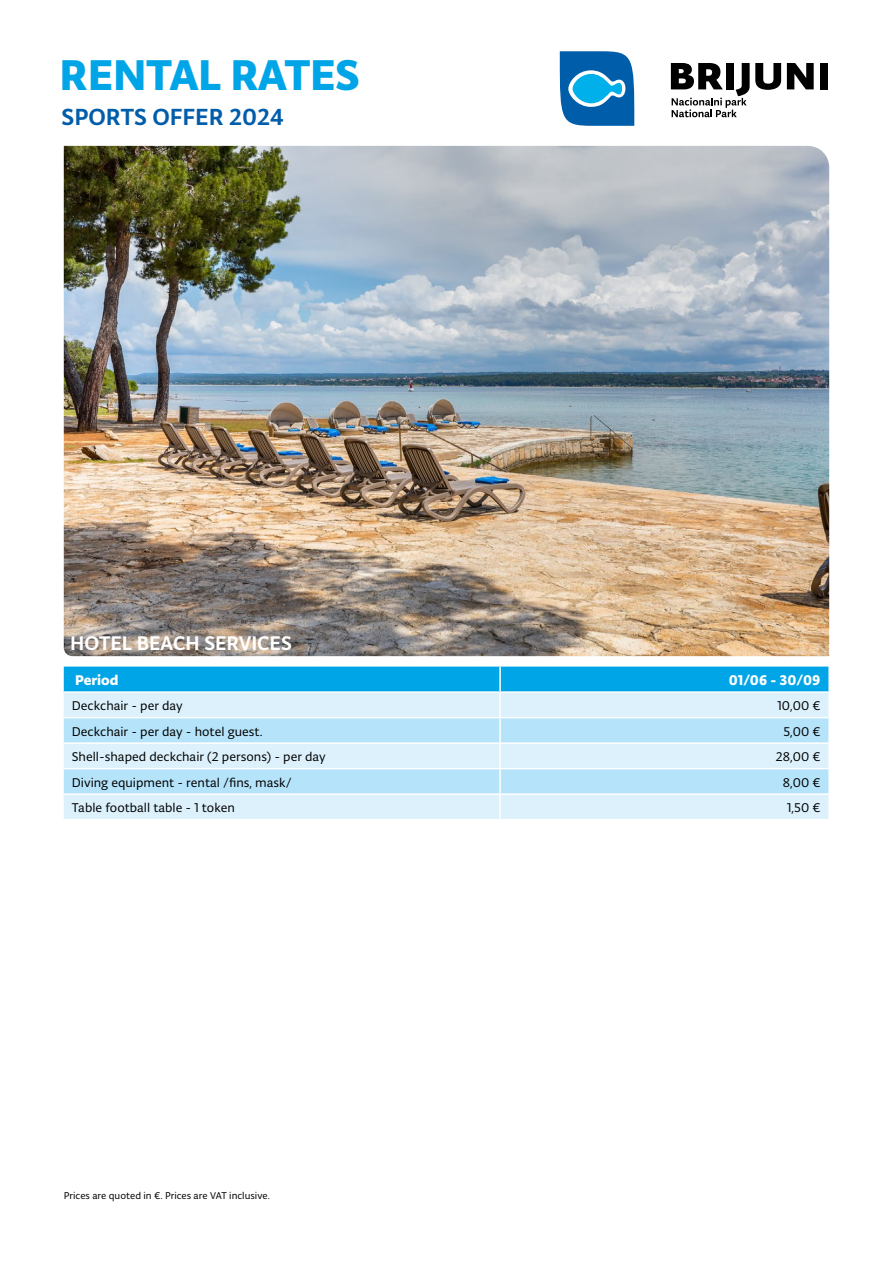
<style>
.page{position:relative;width:893px;height:1263px;background:#fff}
.page>*{position:absolute;margin:0;border:0;box-sizing:border-box;transform-origin:0 0}
.t1{font:700 45.9px "Typonine Sans Pro";color:#00a5e8}
.t2{font:500 24.9px "Typonine Sans Pro";color:#005daa}
.t3{font:500 21px "Typonine Sans Pro";color:#fff}
.t4{font:700 15px "Typonine Sans Pro";color:#fff}
.t5{font:13.5px "Typonine Sans Pro Normal";color:#000}
.t6{font:10.5px "Typonine Sans Pro Normal";color:#000}
</style>
<div class="page">
<img style="left:64px;top:146px;width:765px;height:510px">
<svg style="left:559px;top:51px;width:269px;height:75px"></svg>
<div style="left:64px;top:666px;width:764px;height:25px;background:#00a5e8"></div>
<div style="left:64px;top:693px;width:764px;height:126px;background:#dcf1fc"></div>
<svg style="left:64px;top:718px;width:764px;height:75px;background:#c2e7fa"></svg>
<hr style="left:499px;top:666px;width:2px;height:25px;background:#fff">
<hr style="left:499px;top:693px;width:2px;height:24px;background:#fff">
<hr style="left:499px;top:718px;width:2px;height:24px;background:#fff">
<hr style="left:499px;top:744px;width:2px;height:24px;background:#fff">
<hr style="left:499px;top:769px;width:2px;height:24px;background:#fff">
<hr style="left:499px;top:795px;width:2px;height:24px;background:#fff">
<hr style="left:64px;top:717px;width:436px;height:1px;background:#fff">
<hr style="left:500px;top:717px;width:328px;height:1px;background:#fff">
<hr style="left:64px;top:742px;width:436px;height:2px;background:#fff">
<hr style="left:500px;top:742px;width:328px;height:2px;background:#fff">
<hr style="left:64px;top:768px;width:436px;height:1px;background:#fff">
<hr style="left:500px;top:768px;width:328px;height:1px;background:#fff">
<hr style="left:64px;top:793px;width:436px;height:2px;background:#fff">
<hr style="left:500px;top:793px;width:328px;height:2px;background:#fff">
<h1 class="t1" style="left:60px;top:47px;width:302px">RENTAL RATES</h1>
<h2 class="t2" style="left:62px;top:102px;width:224px">SPORTS OFFER 2024</h2>
<h3 class="t3" style="left:70px;top:631px;width:223px">HOTEL BEACH SERVICES</h3>
<p class="t4" style="left:75px;top:671px;width:45px">Period</p>
<p class="t4" style="left:729px;top:671px;width:93px">01/06 - 30/09</p>
<p class="t5" style="left:72px;top:698px;width:112px">Deckchair - per day</p>
<p class="t5" style="left:778px;top:698px;width:44px">10,00 €</p>
<p class="t5" style="left:72px;top:723px;width:192px">Deckchair - per day - hotel guest.</p>
<p class="t5" style="left:783px;top:723px;width:38px">5,00 €</p>
<p class="t5" style="left:72px;top:749px;width:255px">Shell-shaped deckchair (2 persons) - per day</p>
<p class="t5" style="left:776px;top:749px;width:46px">28,00 €</p>
<p class="t5" style="left:72px;top:774px;width:221px">Diving equipment - rental /fins, mask/</p>
<p class="t5" style="left:783px;top:774px;width:39px">8,00 €</p>
<p class="t5" style="left:72px;top:800px;width:164px">Table football table - 1 token</p>
<p class="t5" style="left:787px;top:800px;width:35px">1,50 €</p>
<p class="t6" style="left:64px;top:1189px;width:208px">Prices are quoted in €. Prices are VAT inclusive.</p>
</div>
